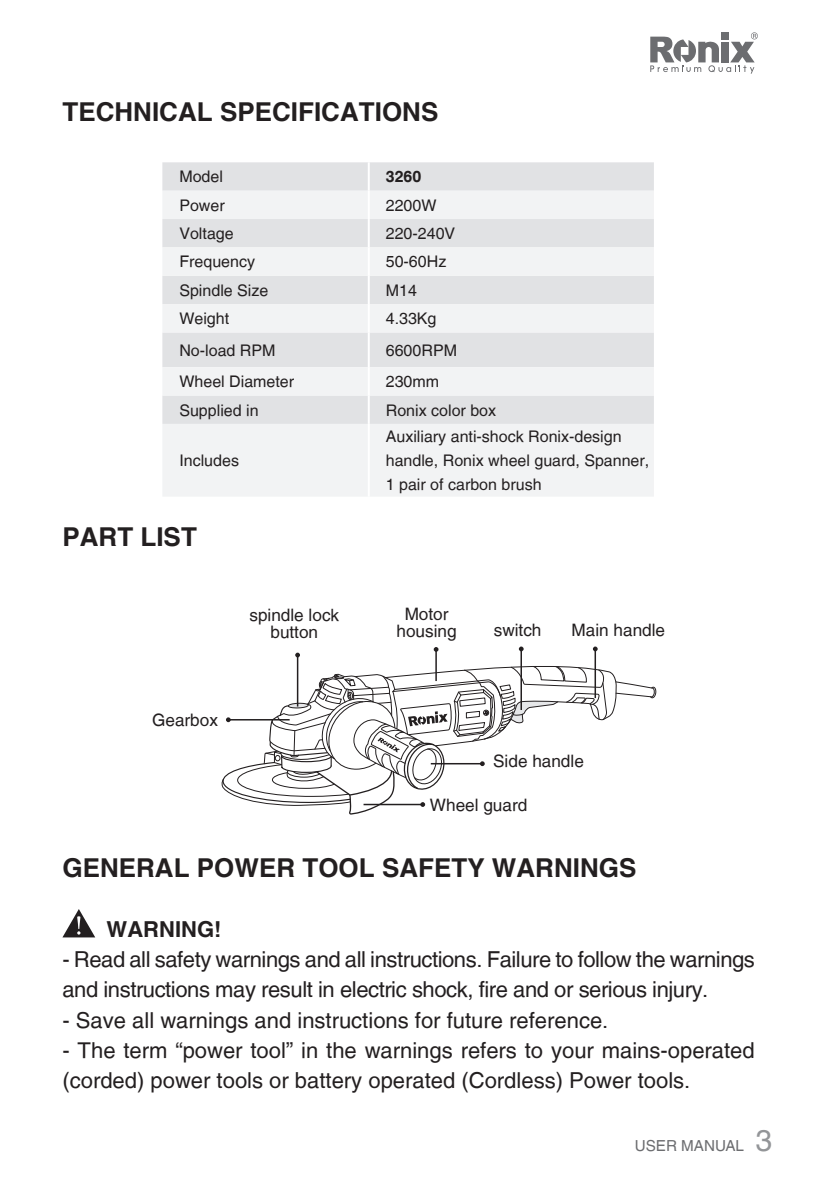
<style>
.page{position:relative;width:840px;height:1191px;background:#fff}
.page>*{position:absolute;margin:0;border:0;box-sizing:border-box;transform-origin:0 0}
.t1{font:700 26px "Helvetica LT";color:#231f20}
.t2{font:22px/30px "Helvetica LT";color:#231f20}
.t3{font:22px/30px "Helvetica LT";letter-spacing:-.02em;color:#231f20}
.t4{font:700 22px "Helvetica LT";color:#231f20}
.t5{font:17.2px/17.2px "Helvetica LT";color:#231f20;text-align:center}
.t6{font:16px/24px "Helvetica LT";color:#231f20}
.t7{font:700 16px "Helvetica LT";color:#231f20}
.t8{font:15.2px "Helvetica LT";color:#6c6d70}
.s1{font-size:30px;color:#939598}
</style>
<div class="page">
<svg style="left:650px;top:32px;width:107px;height:42px"></svg>
<div style="left:720px;top:32px;width:8px;height:7px;background:#6c6d70"></div>
<svg style="left:162px;top:162px;width:491px;height:29px;background:#e1e2e4"></svg>
<svg style="left:162px;top:191px;width:491px;height:305px;fill:#f2f3f4"></svg>
<hr style="left:367px;top:162px;width:2px;height:29px;background:#fff">
<hr style="left:367px;top:191px;width:2px;height:28px;background:#fff">
<hr style="left:367px;top:219px;width:2px;height:28px;background:#fff">
<hr style="left:367px;top:247px;width:2px;height:29px;background:#fff">
<hr style="left:367px;top:276px;width:2px;height:28px;background:#fff">
<hr style="left:367px;top:304px;width:2px;height:28px;background:#fff">
<hr style="left:367px;top:332px;width:2px;height:35px;background:#fff">
<hr style="left:367px;top:367px;width:2px;height:28px;background:#fff">
<hr style="left:367px;top:395px;width:2px;height:29px;background:#fff">
<hr style="left:367px;top:424px;width:2px;height:72px;background:#fff">
<hr style="left:297px;top:655px;width:1px;height:51px;background:#231f20">
<svg style="left:295px;top:652px;width:5px;height:5px"></svg>
<hr style="left:520px;top:649px;width:1px;height:61px;background:#231f20">
<svg style="left:518px;top:646px;width:5px;height:5px"></svg>
<hr style="left:435px;top:649px;width:1px;height:32px;background:#231f20">
<svg style="left:433px;top:647px;width:5px;height:5px"></svg>
<hr style="left:594px;top:649px;width:1px;height:49px;background:#231f20">
<svg style="left:592px;top:646px;width:5px;height:5px"></svg>
<svg style="left:221px;top:665px;width:434px;height:149px"></svg>
<svg style="left:62px;top:909px;width:33px;height:28px"></svg>
<h1 class="t1" style="left:62px;top:96px;width:377px">TECHNICAL SPECIFICATIONS</h1>
<p class="t6" style="left:179px;top:165px;width:45px">Model</p>
<p class="t7" style="left:385px;top:167px;width:37px">3260</p>
<p class="t6" style="left:179px;top:193px;width:47px">Power</p>
<p class="t6" style="left:385px;top:193px;width:52px">2200W</p>
<p class="t6" style="left:179px;top:221px;width:56px">Voltage</p>
<p class="t6" style="left:385px;top:221px;width:71px">220-240V</p>
<p class="t6" style="left:179px;top:250px;width:77px">Frequency</p>
<p class="t6" style="left:385px;top:250px;width:62px">50-60Hz</p>
<p class="t6" style="left:179px;top:278px;width:90px">Spindle Size</p>
<p class="t6" style="left:385px;top:278px;width:33px">M14</p>
<p class="t6" style="left:179px;top:306px;width:51px">Weight</p>
<p class="t6" style="left:385px;top:306px;width:52px">4.33Kg</p>
<p class="t6" style="left:179px;top:338px;width:98px">No-load RPM</p>
<p class="t6" style="left:385px;top:338px;width:73px">6600RPM</p>
<p class="t6" style="left:179px;top:369px;width:116px">Wheel Diameter</p>
<p class="t6" style="left:385px;top:369px;width:55px">230mm</p>
<p class="t6" style="left:179px;top:398px;width:81px">Supplied in</p>
<p class="t6" style="left:385px;top:398px;width:112px">Ronix color box</p>
<p class="t6" style="left:179px;top:448px;width:61px">Includes</p>
<p class="t6" style="left:385px;top:424px;width:265px">Auxiliary anti-shock Ronix-design handle, Ronix wheel guard, Spanner,<br>1 pair of carbon brush</p>
<h1 class="t1" style="left:62px;top:521px;width:136px">PART LIST</h1>
<p class="t5" style="left:152px;top:711px;width:67px">Gearbox</p>
<p class="t5" style="left:249px;top:606px;width:91px">spindle lock button</p>
<p class="t5" style="left:396px;top:605px;width:62px">Motor housing</p>
<p class="t5" style="left:493px;top:621px;width:49px">switch</p>
<p class="t5" style="left:571px;top:621px;width:95px">Main handle</p>
<p class="t5" style="left:493px;top:752px;width:92px">Side handle</p>
<p class="t5" style="left:429px;top:796px;width:99px">Wheel guard</p>
<h1 class="t1" style="left:62px;top:852px;width:575px">GENERAL POWER TOOL SAFETY WARNINGS</h1>
<h2 class="t4" style="left:107px;top:916px;width:116px">WARNING!</h2>
<h2 class="t3" style="left:62px;top:944px;width:693px">- Read all safety warnings and all instructions. Failure to follow the warnings and instructions may result in electric shock, fire and or serious injury.</h2>
<h2 class="t2" style="left:62px;top:1004px;width:547px">- Save all warnings and instructions for future reference.</h2>
<h2 class="t2" style="left:62px;top:1034px;width:693px">- The term “power tool” in the warnings refers to your mains-operated (corded) power tools or battery operated (Cordless) Power tools.</h2>
<p class="t8" style="left:634px;top:1137px;width:139px">USER MANUAL <span class="s1">3</span></p>
</div>
